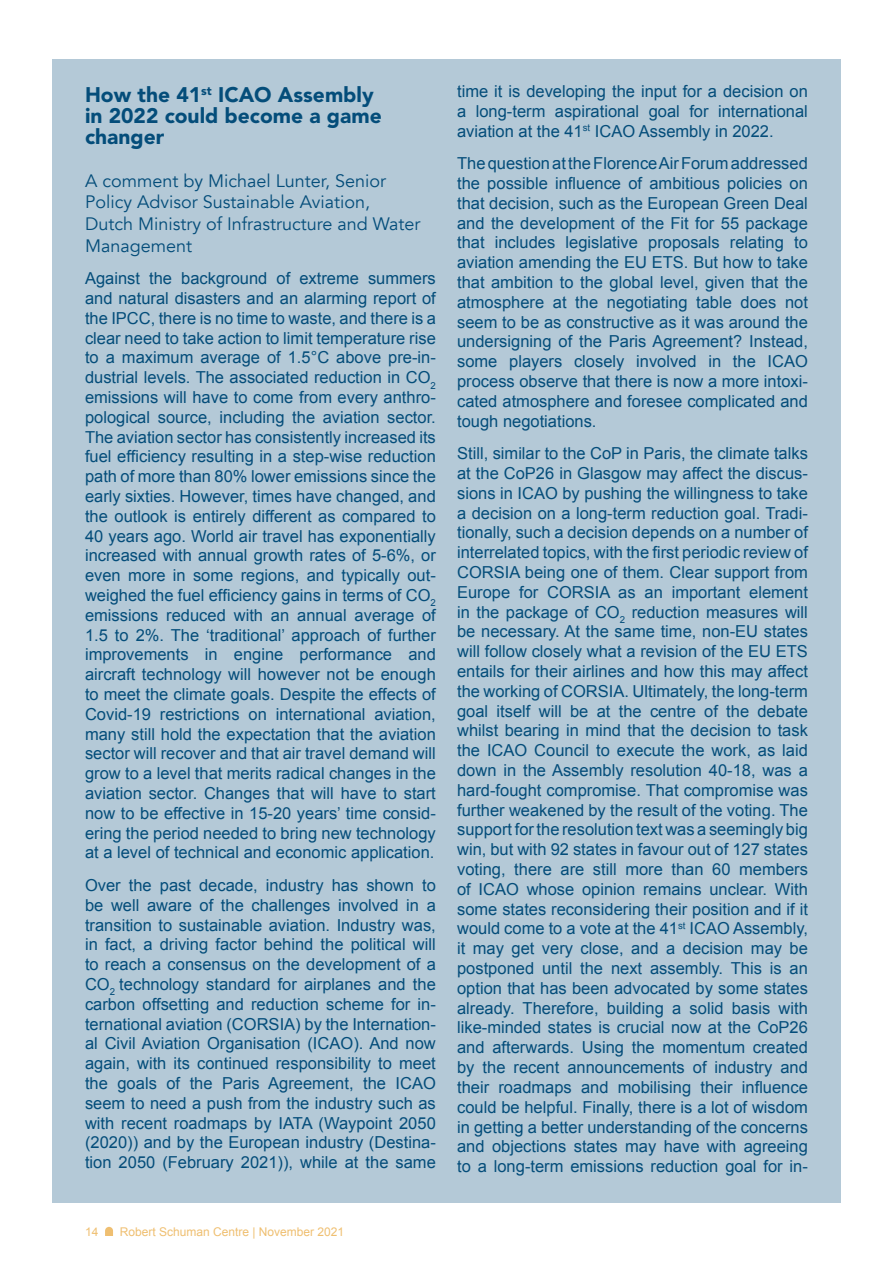
<style>
.page{position:relative;width:893px;height:1263px;background:#fff}
.page>*{position:absolute;margin:0;border:0;box-sizing:border-box;transform-origin:0 0}
.Heading_1{font:900 21px/21px "Avenir";color:#044d7a}
.Heading_3{font:18px/21.6px "Avenir";color:#044d7a}
.Body_11{font:16.5px/19.8px "Arial";color:#044d7a;text-align:justify}
.t1{font:12px "Arial";color:#efbf71}
</style>
<div class="page">
<div style="left:52px;top:60px;width:789px;height:1143px;background:#b4c9d7"></div>
<svg style="left:105px;top:1227px;width:8px;height:9px"></svg>
<p class="Heading_1" style="left:85px;top:84px;width:298px">How the 41<sup>st</sup> ICAO Assembly in 2022 could become a game changer</p>
<p class="Heading_3" style="left:85px;top:170px;width:337px">A comment by Michael Lunter, Senior<br>Policy Advisor Sustainable Aviation,<br>Dutch Ministry of Infrastructure and Water<br>Management</p>
<p class="Body_11" style="left:85px;top:269px;width:352px">Against the background of extreme summers and natural disasters and an alarming report of the IPCC, there is no time to waste, and there is a clear need to take action to limit temperature rise to a maximum average of 1.5°C above pre-in&shy;dustrial levels. The associated reduction in CO<sub>2 </sub>emissions will have to come from every anthro&shy;pological source, including the aviation sector.<br>The aviation sector has consistently increased its fuel efficiency resulting in a step-wise reduction path of more than 80% lower emissions since the early sixties. However, times have changed, and the outlook is entirely different as compared to 40 years ago. World air travel has exponentially increased with annual growth rates of 5-6%, or even more in some regions, and typically out&shy;weighed the fuel efficiency gains in terms of CO<sub>2 </sub>emissions reduced with an annual average of 1.5 to 2%. The ‘traditional’ approach of further improvements in engine performance and aircraft technology will however not be enough to meet the climate goals. Despite the effects of Covid-19 restrictions on international aviation, many still hold the expectation that the aviation sector will recover and that air travel demand will grow to a level that merits radical changes in the aviation sector. Changes that will have to start now to be effective in 15-20 years’ time consid&shy;ering the period needed to bring new technology at a level of technical and economic application.</p>
<p class="Body_11" style="left:85px;top:875px;width:352px">Over the past decade, industry has shown to be well aware of the challenges involved in a transition to sustainable aviation. Industry was, in fact, a driving factor behind the political will to reach a consensus on the development of a CO<sub>2</sub> technology standard for airplanes and the carbon offsetting and reduction scheme for in&shy;ternational aviation (CORSIA) by the Internation&shy;al Civil Aviation Organisation (ICAO). And now again, with its continued responsibility to meet the goals of the Paris Agreement, the ICAO seem to need a push from the industry such as with recent roadmaps by IATA (Waypoint 2050 (2020)) and by the European industry (Destina&shy;tion 2050 (February 2021)), while at the same</p>
<p class="t1" style="left:85px;top:1224px;width:15px">14</p>
<p class="t1" style="left:120px;top:1224px;width:226px">Robert Schuman Centre | November 2021</p>
<p class="Body_11" style="left:457px;top:82px;width:352px">time it is developing the input for a decision on a long-term aspirational goal for international aviation at the 41<sup>st</sup> ICAO Assembly in 2022.</p>
<p class="Body_11" style="left:457px;top:154px;width:352px">The question at the Florence Air Forum addressed the possible influence of ambitious policies on that decision, such as the European Green Deal and the development of the Fit for 55 package that includes legislative proposals relating to aviation amending the EU ETS. But how to take that ambition to the global level, given that the atmosphere at the negotiating table does not seem to be as constructive as it was around the undersigning of the Paris Agreement? Instead, some players closely involved in the ICAO process observe that there is now a more intoxi&shy;cated atmosphere and foresee complicated and tough negotiations.</p>
<p class="Body_11" style="left:457px;top:444px;width:352px">Still, similar to the CoP in Paris, the climate talks at the CoP26 in Glasgow may affect the discus&shy;sions in ICAO by pushing the willingness to take a decision on a long-term reduction goal. Tradi&shy;tionally, such a decision depends on a number of interrelated topics, with the first periodic review of CORSIA being one of them. Clear support from Europe for CORSIA as an important element in the package of CO<sub>2</sub> reduction measures will be necessary. At the same time, non-EU states will follow closely what a revision of the EU ETS entails for their airlines and how this may affect the working of CORSIA. Ultimately, the long-term goal itself will be at the centre of the debate whilst bearing in mind that the decision to task the ICAO Council to execute the work, as laid down in the Assembly resolution 40-18, was a hard-fought compromise. That compromise was further weakened by the result of the voting. The support for the resolution text was a seemingly big win, but with 92 states in favour out of 127 states voting, there are still more than 60 members of ICAO whose opinion remains unclear. With some states reconsidering their position and if it would come to a vote at the 41<sup>st</sup> ICAO Assembly, it may get very close, and a decision may be postponed until the next assembly. This is an option that has been advocated by some states already. Therefore, building a solid basis with like-minded states is crucial now at the CoP26 and afterwards. Using the momentum created by the recent announcements of industry and their roadmaps and mobilising their influence could be helpful. Finally, there is a lot of wisdom in getting a better understanding of the concerns and objections states may have with agreeing to a long-term emissions reduction goal for in-</p>
</div>
